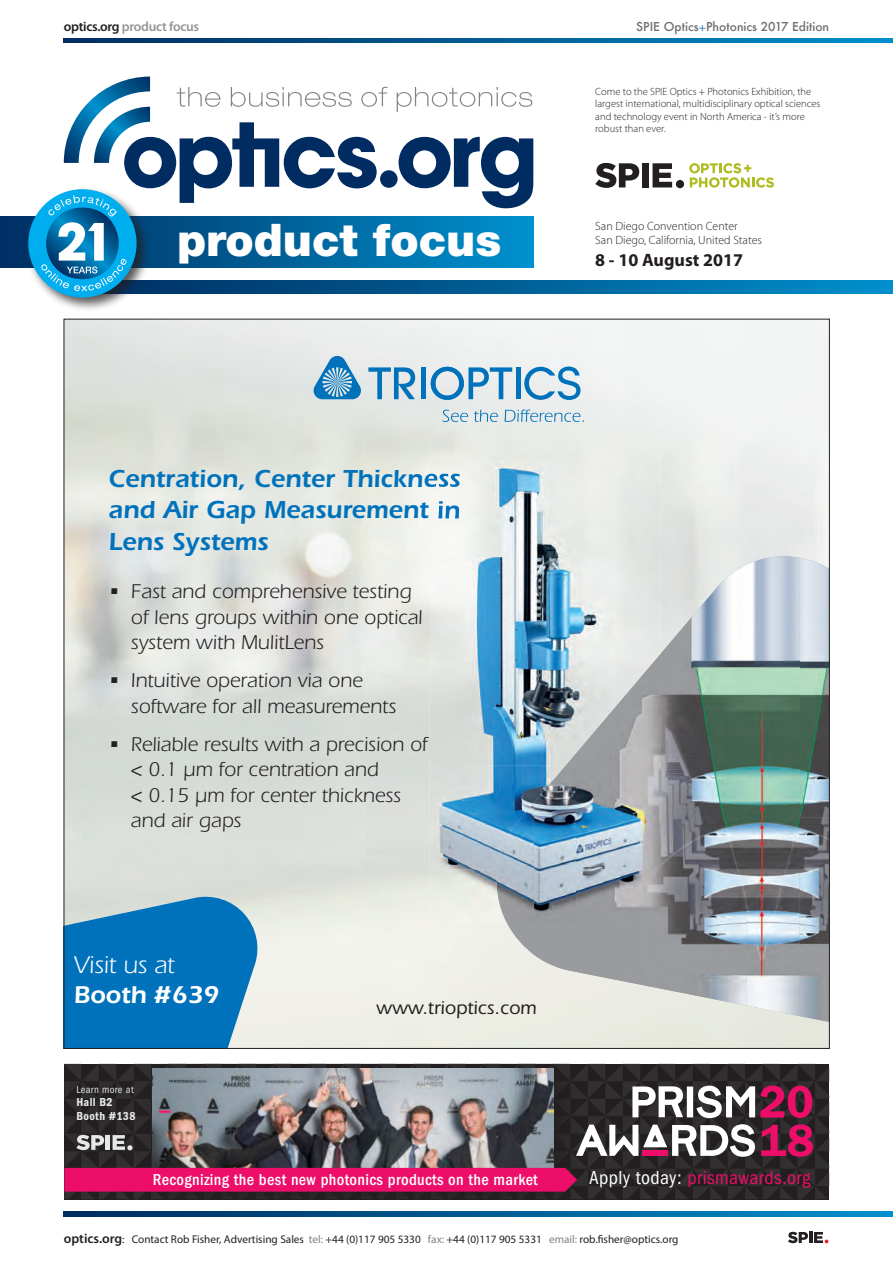
<style>
.page{position:relative;width:893px;height:1263px;background:#fff}
.page>*{position:absolute;margin:0;border:0;box-sizing:border-box;transform-origin:0 0}
.t1{font:900 45px "Helvetica Neue";color:#fff}
.t2{font:600 25.5px/31.8px "ITC Eras Std";color:#0072bc;text-align:justify}
.t3{font:25.05px/30.3px "ITC Eras Std";color:#fff}
.t4{font:20.7px/25.5px "ITC Eras Std";color:#231f20}
.t5{font:condensed 19.5px "Franklin Gothic";letter-spacing:.02em;color:#ec0e68}
.t6{font:500 19.05px "ITC Eras Std";color:#231f20}
.t7{font:700 18px "Myriad Pro";color:#231f20}
.t8{font:500 condensed 16.5px "Franklin Gothic";letter-spacing:.02em;color:#fff}
.t9{font:600 13.5px "Myriad Pro";letter-spacing:-.02em;color:#939598}
.t10{font:300 12px "Myriad Pro";color:#231f20}
.t11{font:500 12px "Futura";color:#6c6d70}
.t12{font:600 condensed 12px/13.5px "Franklin Gothic";letter-spacing:.03em;color:#e6e7e9}
.t13{font:11.25px "Myriad Pro";color:#231f20}
.t14{font:300 10.5px/12.6px "Myriad Pro";color:#231f20}
.t15{font:condensed 10.5px "Franklin Gothic";letter-spacing:.03em;color:#e6e7e9}
.s1{color:#231f20}
.s2{color:#448dcb}
.s3{font-weight:600}
.s4{color:#fff}
.s5{font-weight:600;font-size:13.5px}
.s6{color:#808285}
</style>
<div class="page">
<svg style="left:652px;top:163px;width:20px;height:24px"></svg>
<div style="left:676px;top:180px;width:8px;height:8px;background:#231f20;border-radius:50%"></div>
<svg style="left:595px;top:163px;width:44px;height:25px"></svg>
<div style="left:642px;top:163px;width:6px;height:24px;background:#231f20"></div>
<svg style="left:689px;top:163px;width:85px;height:25px"></svg>
<svg style="left:64px;top:38px;width:829px;height:5px;background:#005c93"></svg>
<svg style="left:64px;top:1212px;width:829px;height:4px;background:#005c93"></svg>
<svg style="left:788px;top:1232px;width:40px;height:11px"></svg>
<svg style="left:399px;top:137px;width:134px;height:71px"></svg>
<div style="left:380px;top:170px;width:18px;height:18px;background:#002c62;border-radius:50%"></div>
<svg style="left:397px;top:87px;width:135px;height:25px"></svg>
<svg style="left:0;top:217px;width:533px;height:51px;background:#0076b1"></svg>
<svg style="left:151px;top:281px;width:742px;height:12px;background:#006ca5"></svg>
<img style="left:365px;top:321px;width:463px;height:166px">
<img style="left:110px;top:469px;width:320px;height:21px">
<div style="left:112px;top:737px;width:318px;height:18px;background:#d4dad5"></div>
<svg style="left:368px;top:367px;width:47px;height:32px;background:#8ab9d6"></svg>
<div style="left:421px;top:367px;width:5px;height:32px;background:#0072bc"></div>
<svg style="left:431px;top:367px;width:81px;height:33px;background:#96c0da"></svg>
<hr style="left:516px;top:367px;width:4px;height:32px;background:#0072bc">
<svg style="left:524px;top:367px;width:56px;height:33px;background:#9ac3dc"></svg>
<svg style="left:313px;top:356px;width:48px;height:43px;background:#72add1"></svg>
<svg style="left:443px;top:410px;width:25px;height:12px"></svg>
<svg style="left:474px;top:410px;width:24px;height:12px"></svg>
<svg style="left:505px;top:409px;width:79px;height:13px"></svg>
<svg style="left:491px;top:552px;width:337px;height:483px;background:#e6e7e0"></svg>
<img style="left:693px;top:556px;width:106px;height:314px">
<img style="left:799px;top:558px;width:29px;height:464px">
<img style="left:661px;top:615px;width:32px;height:255px">
<div style="left:534px;top:921px;width:106px;height:53px;background:#999b9e"></div>
<img style="left:640px;top:870px;width:106px;height:104px">
<img style="left:746px;top:870px;width:53px;height:146px">
<img style="left:588px;top:974px;width:158px;height:31px">
<img style="left:430px;top:454px;width:184px;height:312px">
<div style="left:614px;top:454px;width:47px;height:200px;background:#e5e8e4"></div>
<img style="left:430px;top:766px;width:92px;height:103px">
<img style="left:522px;top:766px;width:12px;height:37px">
<img style="left:430px;top:869px;width:61px;height:52px">
<img style="left:491px;top:803px;width:43px;height:118px">
<img style="left:576px;top:654px;width:85px;height:267px">
<img style="left:534px;top:753px;width:42px;height:168px">
<img style="left:430px;top:469px;width:30px;height:21px">
<img style="left:430px;top:501px;width:30px;height:23px">
<img style="left:430px;top:737px;width:3px;height:18px">
<svg style="left:64px;top:894px;width:196px;height:155px;background:#2080bc"></svg>
<div style="left:25px;top:186px;width:126px;height:127px;background:#231f20;opacity:.75"></div>
<div style="left:28px;top:189px;width:109px;height:109px;background:#00aeef;border-radius:50%"></div>
<svg style="left:41px;top:77px;width:346px;height:214px"></svg>
<svg style="left:64px;top:1063px;width:765px;height:136px;background:#70505e"></svg>
<hr style="left:106px;top:1135px;width:4px;height:15px;background:#e6e7e9">
<p class="t9" style="left:64px;top:18px;width:137px"><span class="s1">optics.org</span> product focus</p>
<p class="t11" style="left:636px;top:18px;width:194px">SPIE Optics<span class="s2">+</span>Photonics 2017 Edition</p>
<p class="t1" style="left:177px;top:213px;width:326px">product focus</p>
<p class="t14" style="left:595px;top:85px;width:227px">Come to the SPIE Optics + Photonics Exhibition, the largest international, multidisciplinary optical sciences and technology event in North America - it’s more robust than ever.</p>
<p class="t10" style="left:595px;top:219px;width:144px">San Diego Convention Center</p>
<p class="t10" style="left:595px;top:232px;width:168px">San Diego, California, United States</p>
<p class="t7" style="left:595px;top:248px;width:149px">8 - 10 August 2017</p>
<p class="t2" style="left:109px;top:462px;width:353px">Centration, Center Thickness and Air Gap Measurement in Lens Systems</p>
<p class="t4" style="left:131px;top:579px;width:293px;text-indent:-22px">• Fast and comprehensive testing of lens groups within one optical system with MulitLens</p>
<p class="t4" style="left:131px;top:668px;width:267px;text-indent:-22px">• Intuitive operation via one software for all measurements</p>
<p class="t4" style="left:131px;top:732px;width:298px;text-indent:-22px">• Reliable results with a precision of &lt; 0.1 µm for centration and<br>&lt; 0.15 µm for center thickness and air gaps</p>
<p class="t3" style="left:74px;top:949px;width:147px">Visit us at<br><span class="s3">Booth #639</span></p>
<p class="t15" style="left:76px;top:1083px;width:59px">Learn more at</p>
<p class="t12" style="left:76px;top:1096px;width:61px">Hall B2<br>Booth #138</p>
<p class="t6" style="left:376px;top:997px;width:162px">www.trioptics.com</p>
<p class="t8" style="left:153px;top:1170px;width:386px">Recognizing the best new photonics products on the market</p>
<p class="t5" style="left:589px;top:1166px;width:223px"><span class="s4">Apply today:</span> prismawards.org</p>
<p class="t13" style="left:64px;top:1232px;width:616px"><span class="s5">optics.org</span>: Contact Rob Fisher, Advertising Sales <span class="s6">tel:</span> +44 (0)117 905 5330 <span class="s6">fax:</span> +44 (0)117 905 5331 <span class="s6">email:</span> rob.fisher@optics.org</p>
</div>
